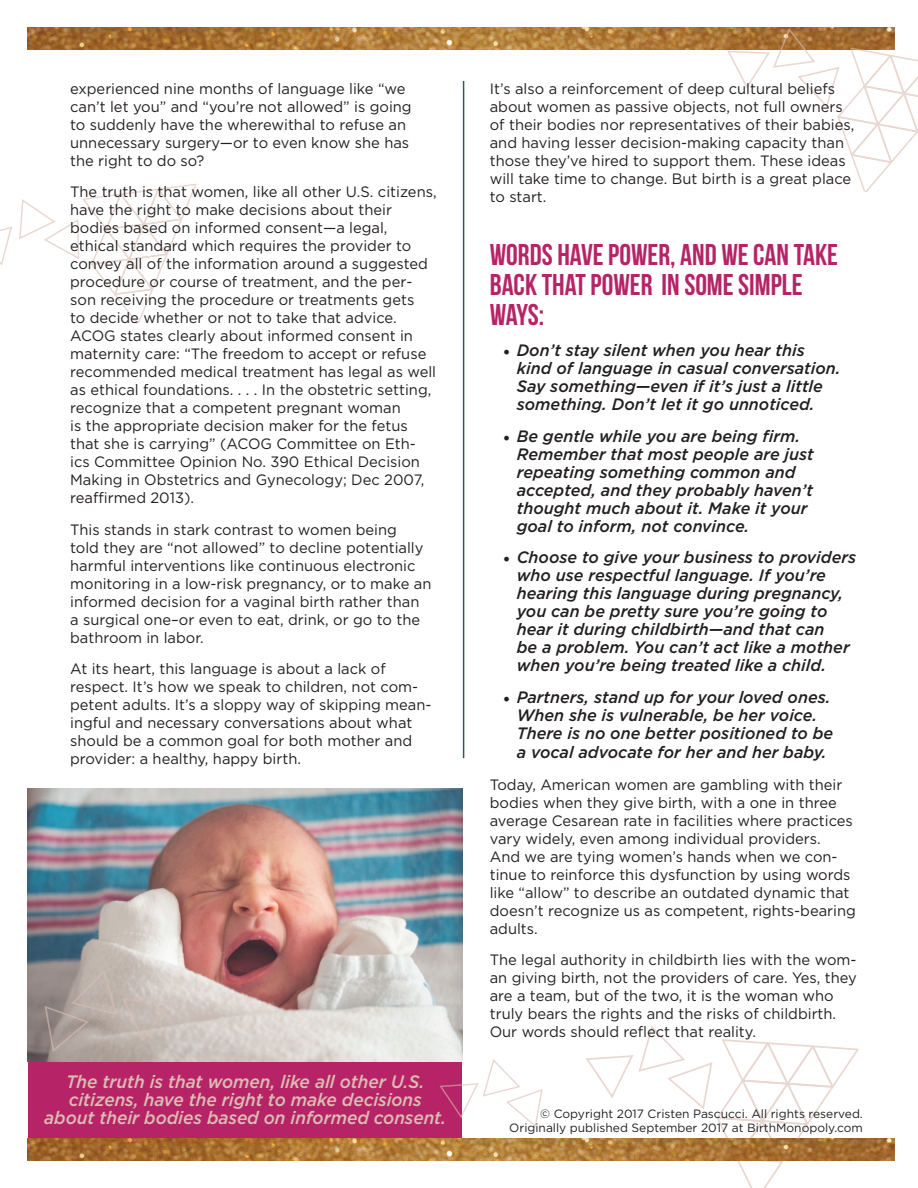
<style>
.page{position:relative;width:918px;height:1188px;background:#fff}
.page>*{position:absolute;margin:0;border:0;box-sizing:border-box;transform-origin:0 0}
.t1{font:700 30px/30px "Bebas Neue";color:#b62467}
.t2{font:italic 500 18px/18px "Gotham";letter-spacing:-.005em;color:#dbbdb4;text-align:center;scale:.96 1}
.t3{font:italic 500 16.5px/18px "Gotham";color:#231f20}
.t4{font:15px/18px "Gotham";color:#231f20}
.t5{font:12px/14.4px "Gotham";color:#231f20;text-align:right}
.s1{font-family:"Minion Pro";font-weight:400;font-style:normal;font-size:18px}
</style>
<div class="page">
<div style="left:28px;top:1062px;width:433px;height:79px;background:#b62467"></div>
<img style="left:28px;top:788px;width:435px;height:274px">
<svg style="left:36px;top:968px;width:134px;height:94px;background:#b3a8a2"></svg>
<svg style="left:439px;top:1058px;width:104px;height:77px"></svg>
<svg style="left:586px;top:1026px;width:273px;height:162px"></svg>
<svg style="left:0;top:183px;width:197px;height:141px"></svg>
<img style="left:28px;top:1138px;width:867px;height:23px">
<img style="left:27px;top:27px;width:699px;height:23px">
<svg style="left:726px;top:27px;width:192px;height:165px"></svg>
<hr style="left:463px;top:81px;width:1px;height:677px;background:#39555c">
<p class="t4" style="left:70px;top:79px;width:343px">experienced nine months of language like “we can’t let you” and “you’re not allowed” is going to suddenly have the wherewithal to refuse an unnecessary surgery—or to even know she has the right to do so?</p>
<p class="t4" style="left:70px;top:182px;width:368px">The truth is that women, like all other U.S. citizens, have the right to make decisions about their bodies based on informed consent—a legal, ethical standard which requires the provider to convey all of the information around a suggested procedure or course of treatment, and the per&shy;son receiving the procedure or treatments gets<br>to decide whether or not to take that advice.<br>ACOG states clearly about informed consent in maternity care: “The freedom to accept or refuse recommended medical treatment has legal as well as ethical foundations. . . . In the obstetric setting, recognize that a competent pregnant woman<br>is the appropriate decision maker for the fetus that she is carrying” (ACOG Committee on Eth&shy;ics Committee Opinion No. 390 Ethical Decision Making in Obstetrics and Gynecology; Dec 2007, reaffirmed 2013).</p>
<p class="t4" style="left:70px;top:520px;width:363px">This stands in stark contrast to women being<br>told they are “not allowed” to decline potentially harmful interventions like continuous electronic monitoring in a low-risk pregnancy, or to make an informed decision for a vaginal birth rather than a surgical one–or even to eat, drink, or go to the bathroom in labor.</p>
<p class="t4" style="left:70px;top:659px;width:363px">At its heart, this language is about a lack of respect. It’s how we speak to children, not com&shy;petent adults. It’s a sloppy way of skipping mean&shy;ingful and necessary conversations about what should be a common goal for both mother and provider: a healthy, happy birth.</p>
<p class="t2" style="left:44px;top:1073px;width:420px">The truth is that women, like all other U.S. citizens, have the right to make decisions about their bodies based on informed consent.</p>
<p class="t4" style="left:490px;top:79px;width:366px">It’s also a reinforcement of deep cultural beliefs about women as passive objects, not full owners of their bodies nor representatives of their babies, and having lesser decision-making capacity than those they’ve hired to support them. These ideas will take time to change. But birth is a great place to start.</p>
<h1 class="t1" style="left:490px;top:239px;width:350px">WORDS HAVE POWER, AND WE CAN TAKE<br>BACK THAT POWER IN SOME SIMPLE<br>WAYS:</h1>
<p class="t3" style="left:517px;top:341px;width:325px;text-indent:-14px"><span class="s1">•</span> Don’t stay silent when you hear this kind of language in casual conversation.<br>Say something—even if it’s just a little something. Don’t let it go unnoticed.</p>
<p class="t3" style="left:517px;top:427px;width:298px;text-indent:-14px"><span class="s1">•</span> Be gentle while you are being firm.<br>Remember that most people are just repeating something common and accepted, and they probably haven’t thought much about it. Make it your goal to inform, not convince.</p>
<p class="t3" style="left:517px;top:548px;width:341px;text-indent:-14px"><span class="s1">•</span> Choose to give your business to providers who use respectful language. If you’re hearing this language during pregnancy, you can be pretty sure you’re going to hear it during childbirth—and that can<br>be a problem. You can’t act like a mother when you’re being treated like a child.</p>
<p class="t3" style="left:517px;top:688px;width:318px;text-indent:-14px"><span class="s1">•</span> Partners, stand up for your loved ones.<br>When she is vulnerable, be her voice.<br>There is no one better positioned to be</p>
<p class="t3" style="left:517px;top:743px;width:311px">a vocal advocate for her and her baby.</p>
<p class="t4" style="left:490px;top:775px;width:368px">Today, American women are gambling with their bodies when they give birth, with a one in three average Cesarean rate in facilities where practices vary widely, even among individual providers.<br>And we are tying women’s hands when we con&shy;tinue to reinforce this dysfunction by using words like “allow” to describe an outdated dynamic that doesn’t recognize us as competent, rights-bearing adults.</p>
<p class="t4" style="left:490px;top:950px;width:369px">The legal authority in childbirth lies with the wom&shy;an giving birth, not the providers of care. Yes, they are a team, but of the two, it is the woman who truly bears the rights and the risks of childbirth.<br>Our words should reflect that reality.</p>
<p class="t5" style="left:509px;top:1106px;width:355px">© Copyright 2017 Cristen Pascucci. All rights reserved.<br>Originally published September 2017 at BirthMonopoly.com</p>
</div>
